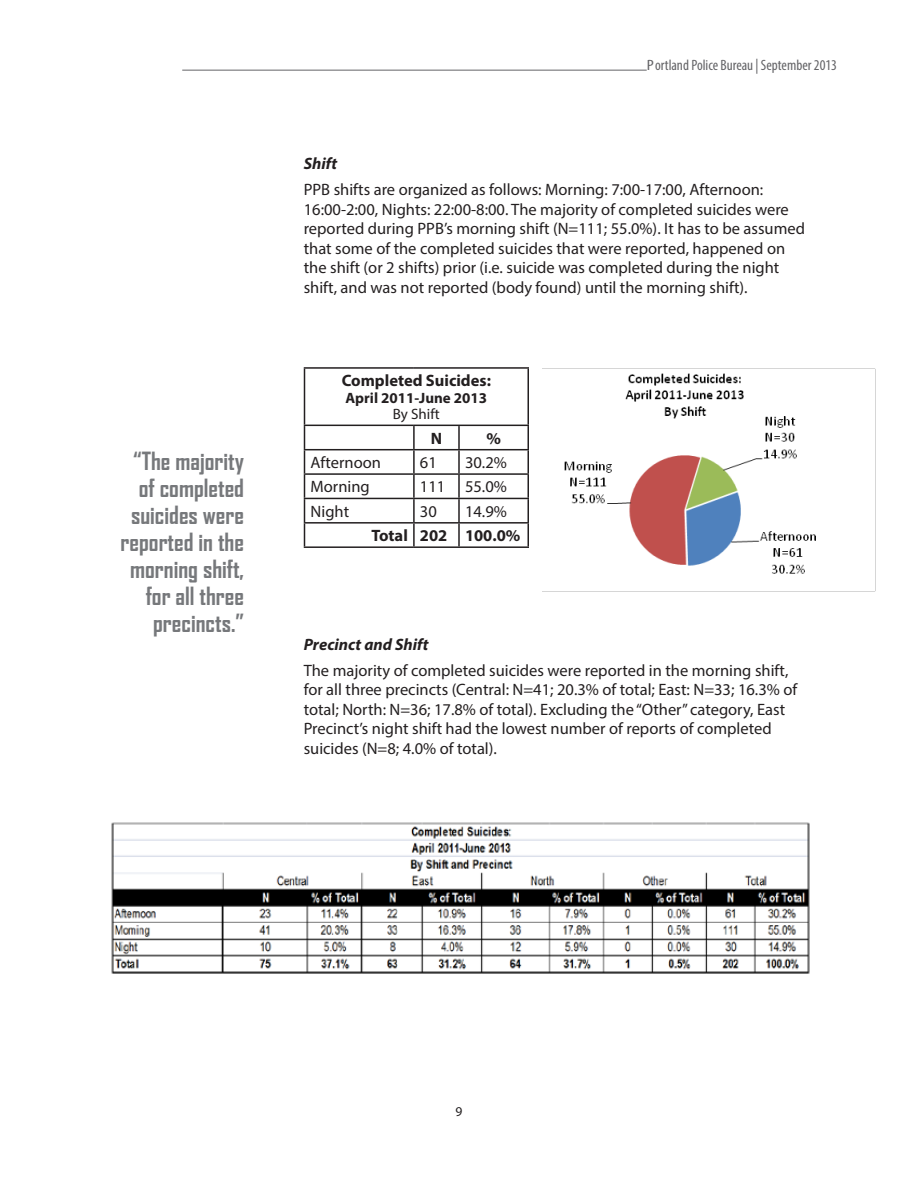
<style>
.page{position:relative;width:918px;height:1188px;background:#fff}
.page>*{position:absolute;margin:0;border:0;box-sizing:border-box;transform-origin:0 0}
.Pull-out_factoid_rig{font:700 24px/27px "Agency FB";color:#76787b;text-align:right}
.Paragraph{font:16.5px/19.5px "Myriad Pro";color:#231f20}
.Paragraph-2{font:700 16.5px "Myriad Pro";color:#231f20}
.Paragraph-3{font:italic 700 16.5px "Myriad Pro";color:#231f20}
.t1{font:condensed 15px "Myriad Pro";color:#636366;scale:1.18 1}
.Paragraph-4{font:700 15px "Myriad Pro";color:#231f20}
.Paragraph-5{font:15px "Myriad Pro";color:#231f20}
.t2{font:13.5px "Myriad Pro";color:#231f20}
</style>
<div class="page">
<hr style="left:182px;top:70px;width:465px;height:1px;background:#636366">
<hr style="left:304px;top:367px;width:110px;height:2px;background:#231f20">
<hr style="left:304px;top:369px;width:1px;height:56px;background:#231f20">
<hr style="left:414px;top:367px;width:45px;height:2px;background:#231f20">
<hr style="left:459px;top:367px;width:70px;height:2px;background:#231f20">
<hr style="left:528px;top:369px;width:1px;height:56px;background:#231f20">
<hr style="left:304px;top:425px;width:110px;height:1px;background:#231f20">
<hr style="left:414px;top:425px;width:45px;height:1px;background:#231f20">
<hr style="left:413px;top:426px;width:2px;height:23px;background:#231f20">
<hr style="left:459px;top:425px;width:70px;height:1px;background:#231f20">
<hr style="left:458px;top:426px;width:2px;height:23px;background:#231f20">
<hr style="left:304px;top:449px;width:110px;height:1px;background:#231f20">
<hr style="left:414px;top:449px;width:45px;height:1px;background:#231f20">
<hr style="left:413px;top:450px;width:2px;height:23px;background:#231f20">
<hr style="left:459px;top:449px;width:70px;height:1px;background:#231f20">
<hr style="left:458px;top:450px;width:2px;height:23px;background:#231f20">
<hr style="left:304px;top:473px;width:110px;height:2px;background:#231f20">
<hr style="left:414px;top:473px;width:45px;height:2px;background:#231f20">
<hr style="left:413px;top:475px;width:2px;height:23px;background:#231f20">
<hr style="left:459px;top:473px;width:70px;height:2px;background:#231f20">
<hr style="left:458px;top:475px;width:2px;height:23px;background:#231f20">
<hr style="left:304px;top:498px;width:110px;height:1px;background:#231f20">
<hr style="left:414px;top:498px;width:45px;height:1px;background:#231f20">
<hr style="left:413px;top:499px;width:2px;height:23px;background:#231f20">
<hr style="left:459px;top:498px;width:70px;height:1px;background:#231f20">
<hr style="left:458px;top:499px;width:2px;height:23px;background:#231f20">
<hr style="left:304px;top:522px;width:110px;height:2px;background:#231f20">
<svg style="left:304px;top:426px;width:1px;height:120px"></svg>
<hr style="left:414px;top:522px;width:45px;height:2px;background:#231f20">
<hr style="left:413px;top:524px;width:2px;height:22px;background:#231f20">
<hr style="left:459px;top:522px;width:70px;height:2px;background:#231f20">
<hr style="left:458px;top:524px;width:2px;height:22px;background:#231f20">
<svg style="left:528px;top:426px;width:1px;height:120px"></svg>
<hr style="left:304px;top:546px;width:110px;height:2px;background:#231f20">
<hr style="left:414px;top:546px;width:45px;height:2px;background:#231f20">
<hr style="left:459px;top:546px;width:70px;height:2px;background:#231f20">
<img style="left:542px;top:368px;width:333px;height:206px">
<img style="left:111px;top:822px;width:699px;height:152px">
<p class="Pull-out_factoid_rig" style="left:121px;top:447px;width:125px">“The majority of completed suicides were reported in the morning shift, for all three precincts.”</p>
<p class="t1" style="left:647px;top:56px;width:163px">Portland Police Bureau | September 2013</p>
<p class="Paragraph-3" style="left:304px;top:153px;width:35px">Shift</p>
<p class="Paragraph" style="left:304px;top:180px;width:503px">PPB shifts are organized as follows: Morning: 7:00-17:00, Afternoon:<br>16:00-2:00, Nights: 22:00-8:00. The majority of completed suicides were reported during PPB’s morning shift (N=111; 55.0%). It has to be assumed that some of the completed suicides that were reported, happened on the shift (or 2 shifts) prior (i.e. suicide was completed during the night shift, and was not reported (body found) until the morning shift).</p>
<p class="Paragraph-2" style="left:342px;top:370px;width:151px">Completed Suicides:</p>
<p class="Paragraph-4" style="left:346px;top:388px;width:143px">April 2011-June 2013</p>
<p class="Paragraph-5" style="left:393px;top:405px;width:49px">By Shift</p>
<p class="Paragraph-2" style="left:431px;top:427px;width:13px">N</p>
<p class="Paragraph-2" style="left:486px;top:427px;width:16px">%</p>
<p class="Paragraph" style="left:310px;top:453px;width:72px">Afternoon</p>
<p class="Paragraph" style="left:420px;top:453px;width:18px">61</p>
<p class="Paragraph" style="left:465px;top:453px;width:43px">30.2%</p>
<p class="Paragraph" style="left:310px;top:477px;width:61px">Morning</p>
<p class="Paragraph" style="left:420px;top:477px;width:27px">111</p>
<p class="Paragraph" style="left:465px;top:477px;width:43px">55.0%</p>
<p class="Paragraph" style="left:310px;top:501px;width:40px">Night</p>
<p class="Paragraph" style="left:420px;top:501px;width:18px">30</p>
<p class="Paragraph" style="left:465px;top:501px;width:43px">14.9%</p>
<p class="Paragraph-2" style="left:371px;top:525px;width:38px">Total</p>
<p class="Paragraph-2" style="left:420px;top:525px;width:29px">202</p>
<p class="Paragraph-2" style="left:465px;top:525px;width:57px">100.0%</p>
<p class="Paragraph-3" style="left:304px;top:633px;width:126px">Precinct and Shift</p>
<p class="Paragraph" style="left:304px;top:660px;width:495px">The majority of completed suicides were reported in the morning shift, for all three precincts (Central: N=41; 20.3% of total; East: N=33; 16.3% of total; North: N=36; 17.8% of total). Excluding the “Other” category, East Precinct’s night shift had the lowest number of reports of completed suicides (N=8; 4.0% of total).</p>
<p class="t2" style="left:456px;top:1103px;width:8px">9</p>
</div>
